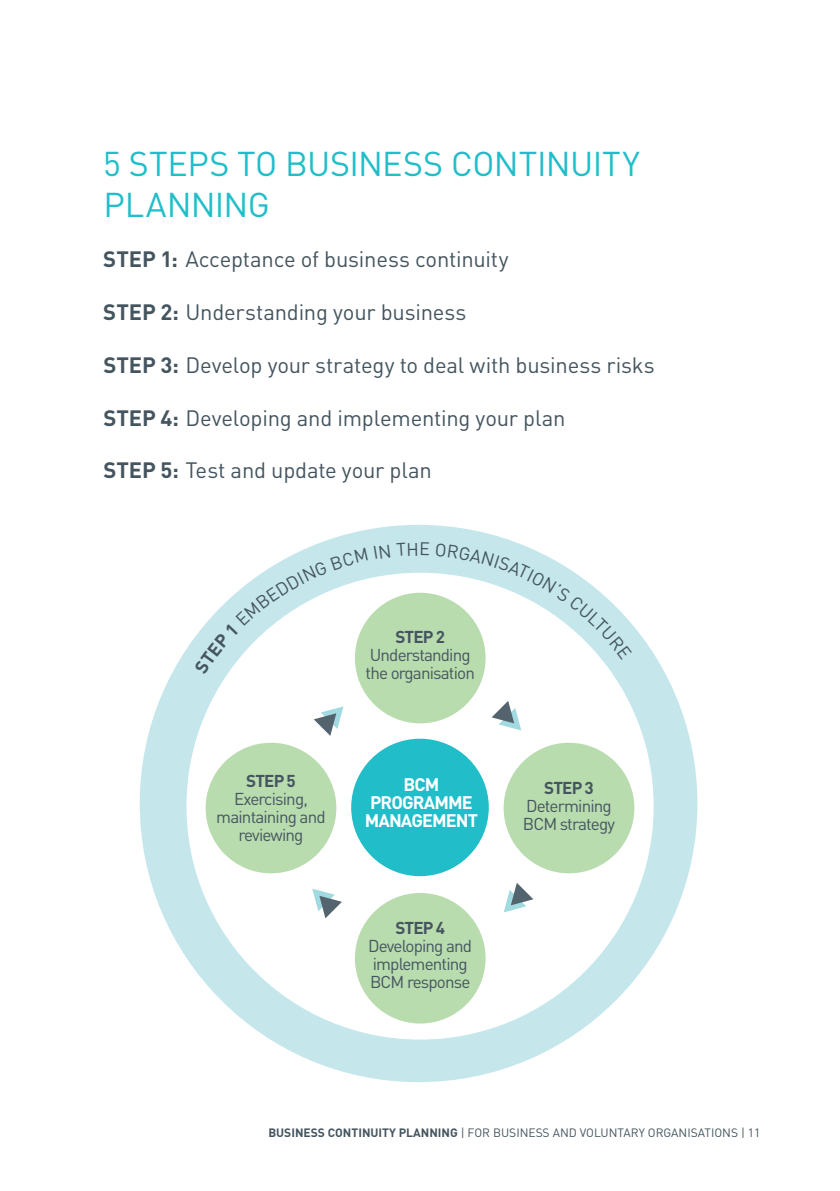
<style>
.page{position:relative;width:840px;height:1191px;background:#fff}
.page>*{position:absolute;margin:0;border:0;box-sizing:border-box;transform-origin:0 0}
.t1{font:34px/40.8px "DIN";letter-spacing:-.015em;color:#21bdc9}
.t2{font:22px "DIN";letter-spacing:-.01em;color:#45555f}
.t3{font:700 18px/18px "DIN";letter-spacing:-.05em;color:#fff;text-align:center}
.t4{font:17px/18px "DIN";letter-spacing:-.05em;color:#45555f}
.t5{font:700 17px "DIN";letter-spacing:-.05em;color:#45555f}
.t6{font:12px "DIN";color:#45555f}
.s1{font-weight:700}
</style>
<div class="page">
<div style="left:140px;top:525px;width:557px;height:557px;background:#c5e7ec;border-radius:50%"></div>
<div style="left:186px;top:573px;width:467px;height:466px;background:#fff;border-radius:50%"></div>
<div style="left:351px;top:738px;width:137px;height:138px;background:#21bdc9;border-radius:50%"></div>
<div style="left:205px;top:742px;width:131px;height:131px;background:#b8dcae;border-radius:50%"></div>
<div style="left:503px;top:742px;width:131px;height:131px;background:#b8dcae;border-radius:50%"></div>
<div style="left:354px;top:593px;width:131px;height:130px;background:#b8dcae;border-radius:50%"></div>
<div style="left:354px;top:893px;width:131px;height:130px;background:#b8dcae;border-radius:50%"></div>
<svg style="left:314px;top:706px;width:29px;height:30px"></svg>
<svg style="left:491px;top:701px;width:30px;height:29px"></svg>
<svg style="left:504px;top:883px;width:29px;height:29px"></svg>
<svg style="left:312px;top:888px;width:30px;height:30px"></svg>
<svg style="left:194px;top:548px;width:174px;height:127px"></svg>
<svg style="left:435px;top:543px;width:196px;height:116px"></svg>
<h1 class="t1" style="left:103px;top:142px;width:537px">5 STEPS TO BUSINESS CONTINUITY<br>PLANNING</h1>
<p class="t2" style="left:103px;top:245px;width:406px"><span class="s1">STEP 1:</span> Acceptance of business continuity</p>
<p class="t2" style="left:103px;top:298px;width:364px"><span class="s1">STEP 2:</span> Understanding your business</p>
<p class="t2" style="left:103px;top:351px;width:552px"><span class="s1">STEP 3:</span> Develop your strategy to deal with business risks</p>
<p class="t2" style="left:103px;top:404px;width:463px"><span class="s1">STEP 4:</span> Developing and implementing your plan</p>
<p class="t2" style="left:103px;top:456px;width:330px"><span class="s1">STEP 5:</span> Test and update your plan</p>
<p class="t5" style="left:246px;top:769px;width:51px">STEP 5</p>
<p class="t4" style="left:216px;top:789px;width:111px;text-align:center">Exercising, maintaining and reviewing</p>
<p class="t5" style="left:395px;top:625px;width:51px">STEP 2</p>
<p class="t4" style="left:365px;top:645px;width:111px">Understanding the organisation</p>
<p class="t3" style="left:364px;top:774px;width:115px">BCM<br>PROGRAMME<br>MANAGEMENT</p>
<p class="t5" style="left:395px;top:917px;width:51px">STEP 4</p>
<p class="t4" style="left:368px;top:936px;width:105px">Developing and implementing<br>BCM response</p>
<p class="t5" style="left:544px;top:776px;width:51px">STEP 3</p>
<p class="t4" style="left:522px;top:796px;width:94px">Determining<br>BCM strategy</p>
<p class="t6" style="left:268px;top:1125px;width:493px"><span class="s1">BUSINESS CONTINUITY PLANNING</span> | FOR BUSINESS AND VOLUNTARY ORGANISATIONS | 11</p>
</div>
